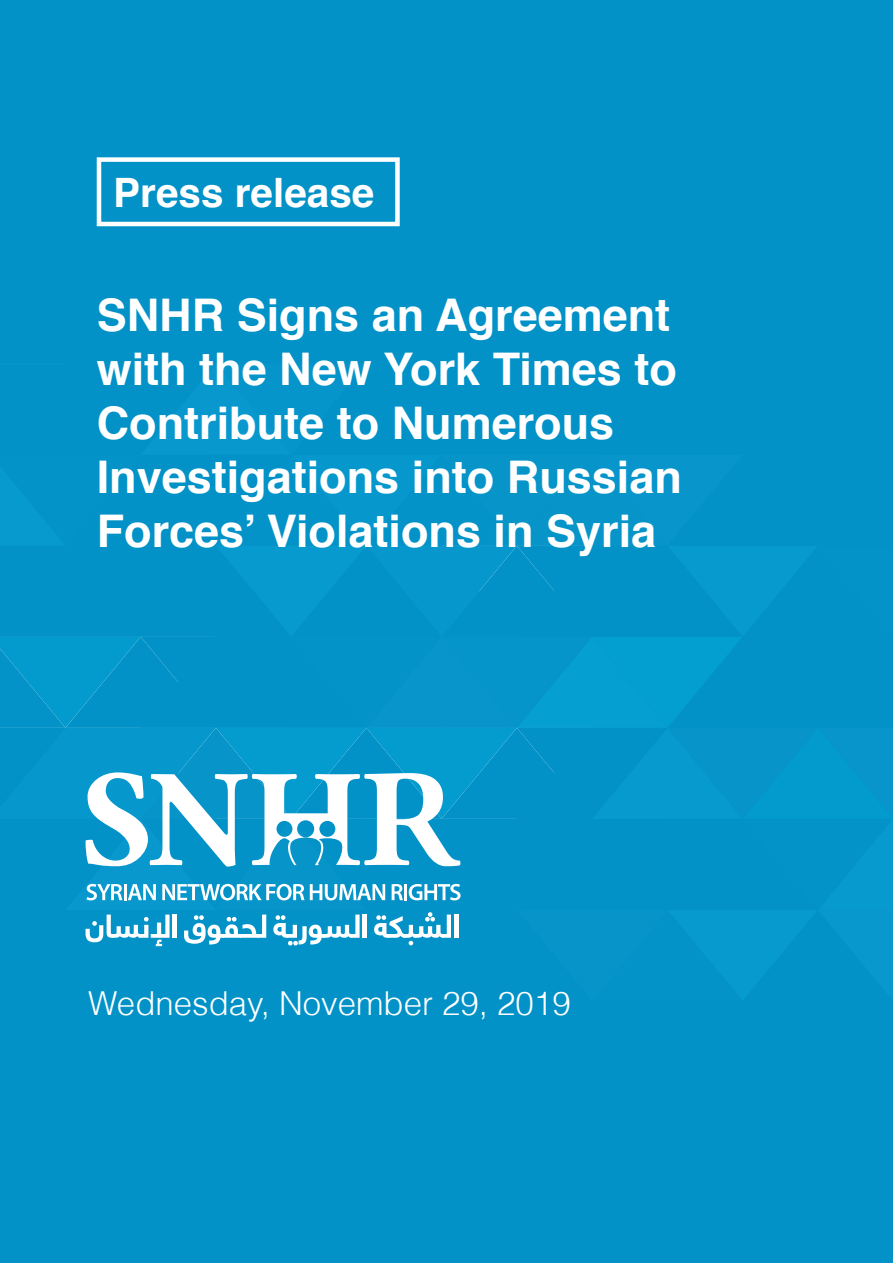
<style>
.page{position:relative;width:893px;height:1263px;background:#0292c7}
.page>*{position:absolute;margin:0;border:0;box-sizing:border-box;transform-origin:0 0}
.t1{font:700 45px/54px "Helvetica";color:#fff}
.t2{font:700 40.5px "Helvetica";color:#fff}
.t3{font:300 33px "Helvetica";color:#fff}
</style>
<div class="page">
<svg style="left:0;top:545px;width:742px;height:402px"></svg>
<hr style="left:454px;top:914px;width:4px;height:24px;background:#fff">
<div style="left:97px;top:157px;width:303px;height:69px;border:4px solid #fff"></div>
<p class="t2" style="left:113px;top:160px;width:263px">Press release</p>
<p class="t1" style="left:97px;top:289px;width:587px">SNHR Signs an Agreement with the New York Times to<br>Contribute to Numerous<br>Investigations into Russian<br>Forces’ Violations in Syria</p>
<p class="t3" style="left:88px;top:982px;width:484px">Wednesday, November 29, 2019</p>
</div>
